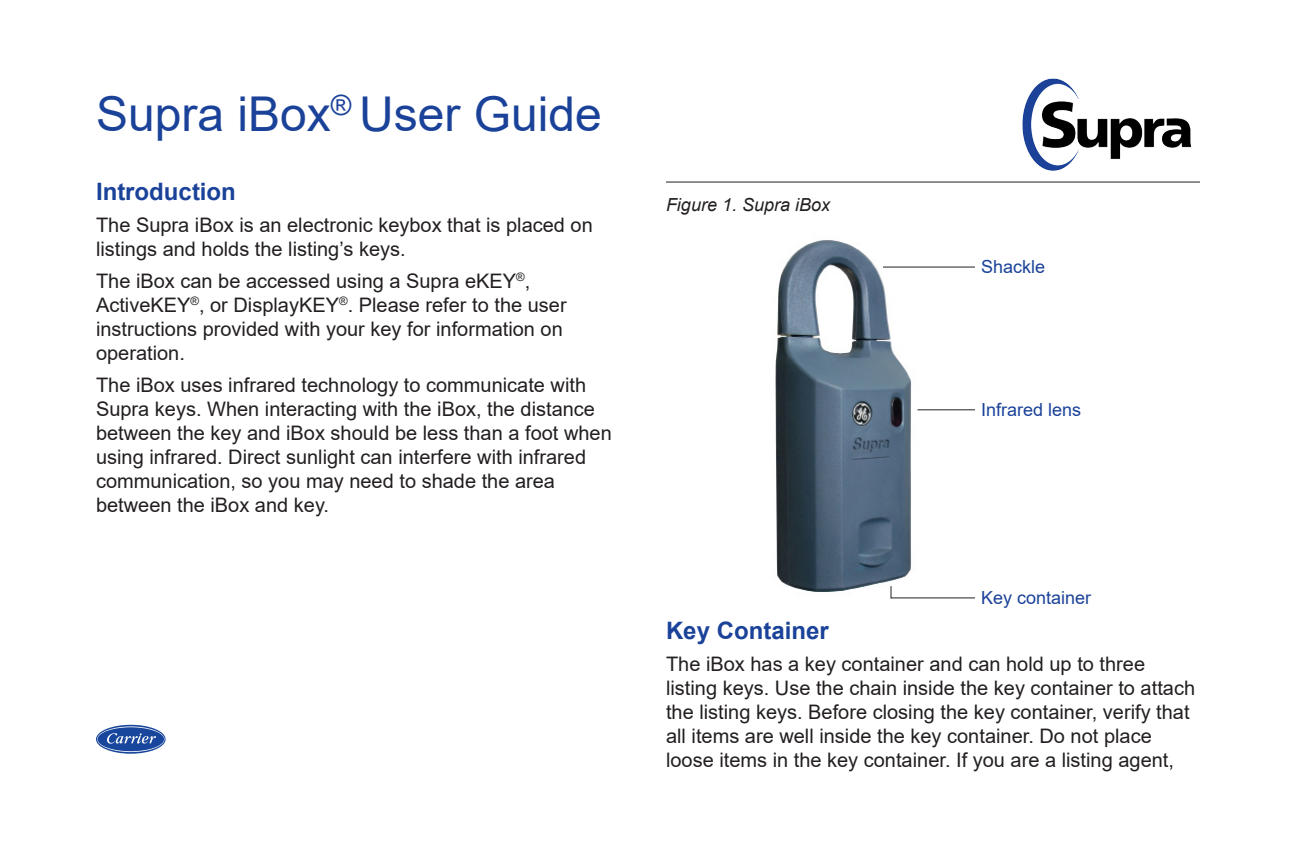
<style>
.page{position:relative;width:1296px;height:864px;background:#fff}
.page>*{position:absolute;margin:0;border:0;box-sizing:border-box;transform-origin:0 0}
.t1{font:48px "Arial";color:#1b4299}
.t2{font:700 24px "Arial";color:#1b4299}
.t3{font:20px/24px "Arial";color:#231f20}
.t4{font:18px "Arial";color:#1b4299}
.Figure{font:italic 18px "Arial";color:#231f20}
</style>
<div class="page">
<img style="left:775px;top:240px;width:142px;height:352px">
<hr style="left:666px;top:182px;width:534px;height:1px;background:#231f20">
<hr style="left:883px;top:267px;width:92px;height:1px;background:#231f20">
<hr style="left:918px;top:409px;width:57px;height:1px;background:#231f20">
<hr style="left:891px;top:597px;width:84px;height:1px;background:#231f20">
<svg style="left:890px;top:586px;width:2px;height:12px"></svg>
<svg style="left:96px;top:725px;width:70px;height:29px"></svg>
<svg style="left:97px;top:726px;width:68px;height:26px;background:#597ab8"></svg>
<img style="left:1022px;top:78px;width:168px;height:92px">
<p class="t1" style="left:96px;top:81px;width:507px">Supra iBox<sup>®</sup> User Guide</p>
<p class="t2" style="left:96px;top:174px;width:141px">Introduction</p>
<p class="t3" style="left:96px;top:213px;width:498px">The Supra iBox is an electronic keybox that is placed on listings and holds the listing’s keys.</p>
<p class="t3" style="left:96px;top:269px;width:472px">The iBox can be accessed using a Supra eKEY<sup>®</sup>, ActiveKEY<sup>®</sup>, or DisplayKEY<sup>®</sup>. Please refer to the user instructions provided with your key for information on operation.</p>
<p class="t3" style="left:96px;top:373px;width:517px">The iBox uses infrared technology to communicate with Supra keys. When interacting with the iBox, the distance between the key and iBox should be less than a foot when using infrared. Direct sunlight can interfere with infrared communication, so you may need to shade the area between the iBox and key.</p>
<p class="Figure" style="left:666px;top:193px;width:166px">Figure 1. Supra iBox</p>
<p class="t4" style="left:981px;top:254px;width:66px">Shackle</p>
<p class="t4" style="left:981px;top:397px;width:102px">Infrared lens</p>
<p class="t4" style="left:981px;top:585px;width:112px">Key container</p>
<p class="t2" style="left:666px;top:614px;width:164px">Key Container</p>
<p class="t3" style="left:666px;top:652px;width:531px">The iBox has a key container and can hold up to three listing keys. Use the chain inside the key container to attach the listing keys. Before closing the key container, verify that all items are well inside the key container. Do not place loose items in the key container. If you are a listing agent,</p>
</div>
